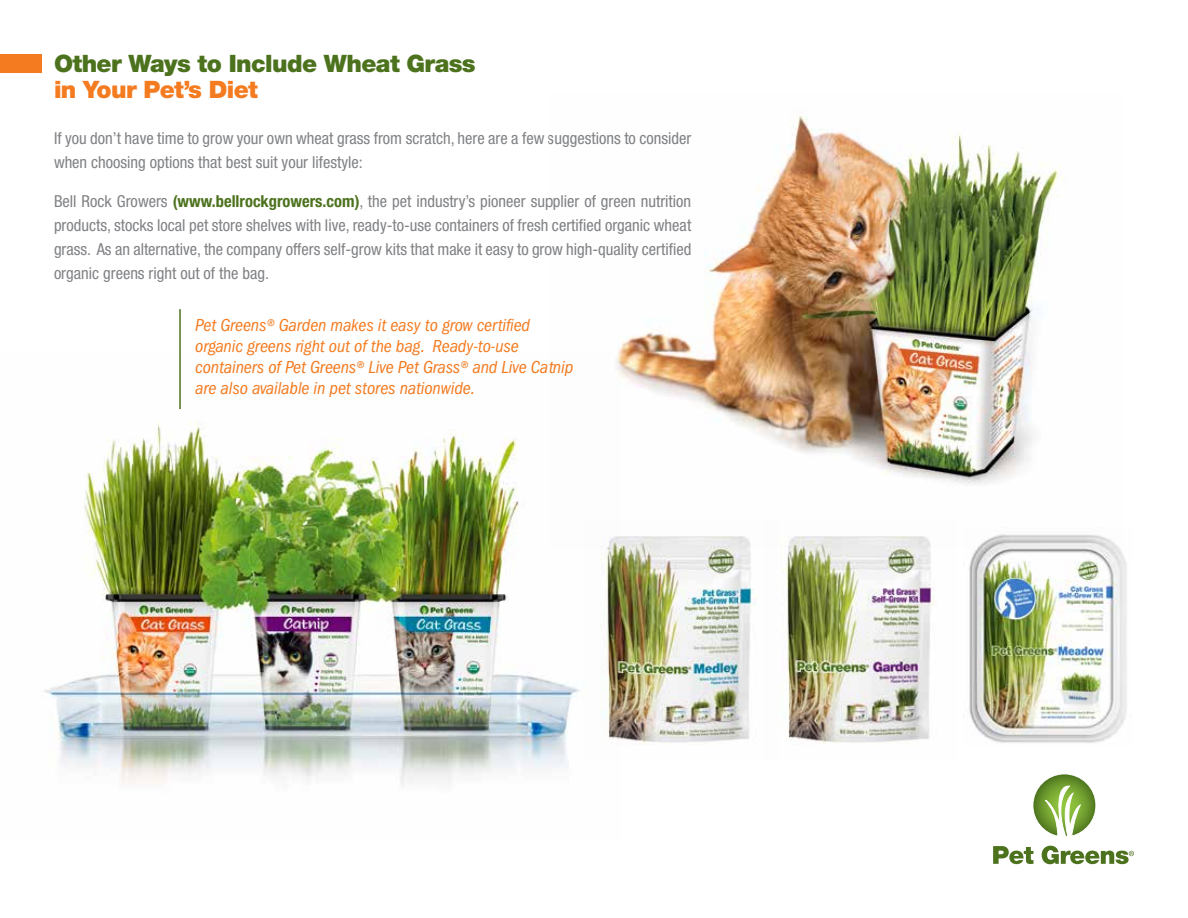
<style>
.page{position:relative;width:1188px;height:918px;background:#fff}
.page>*{position:absolute;margin:0;border:0;box-sizing:border-box;transform-origin:0 0}
.t1{font:900 24px "Helvetica Neue";letter-spacing:-.025em;color:#4c721d}
.t2{font:900 24px "Helvetica Neue";letter-spacing:-.025em;color:#f47b20}
.t3{font:italic condensed 18px/21px "Franklin Gothic LT";letter-spacing:-.005em;color:#f47b20}
.t4{font:condensed 16.5px/24px "Helvetica Neue";color:#808285}
.s1{font-weight:700;color:#4c721d}
</style>
<div class="page">
<div style="left:0;top:54px;width:42px;height:18px;background:#f47b20"></div>
<hr style="left:179px;top:309px;width:2px;height:100px;background:#4c721d">
<svg style="left:993px;top:774px;width:141px;height:91px"></svg>
<img style="left:44px;top:353px;width:536px;height:434px">
<img style="left:781px;top:547px;width:153px;height:197px">
<img style="left:969px;top:547px;width:158px;height:196px">
<img style="left:549px;top:115px;width:569px;height:432px">
<img style="left:584px;top:519px;width:194px;height:226px">
<h1 class="t1" style="left:54px;top:50px;width:423px">Other Ways to Include Wheat Grass</h1>
<h1 class="t2" style="left:54px;top:75px;width:206px">in Your Pet’s Diet</h1>
<p class="t4" style="left:54px;top:126px;width:639px">If you don’t have time to grow your own wheat grass from scratch, here are a few suggestions to consider when choosing options that best suit your lifestyle:</p>
<p class="t4" style="left:54px;top:189px;width:639px;text-align:justify">Bell Rock Growers <span class="s1">(www.bellrockgrowers.com)</span>, the pet industry’s pioneer supplier of green nutrition products, stocks local pet store shelves with live, ready-to-use containers of fresh certified organic wheat grass. As an alternative, the company offers self-grow kits that make it easy to grow high-quality certified organic greens right out of the bag.</p>
<p class="t3" style="left:195px;top:315px;width:380px">Pet Greens® Garden makes it easy to grow certified organic greens right out of the bag. Ready-to-use containers of Pet Greens® Live Pet Grass® and Live Catnip are also available in pet stores nationwide.</p>
</div>
